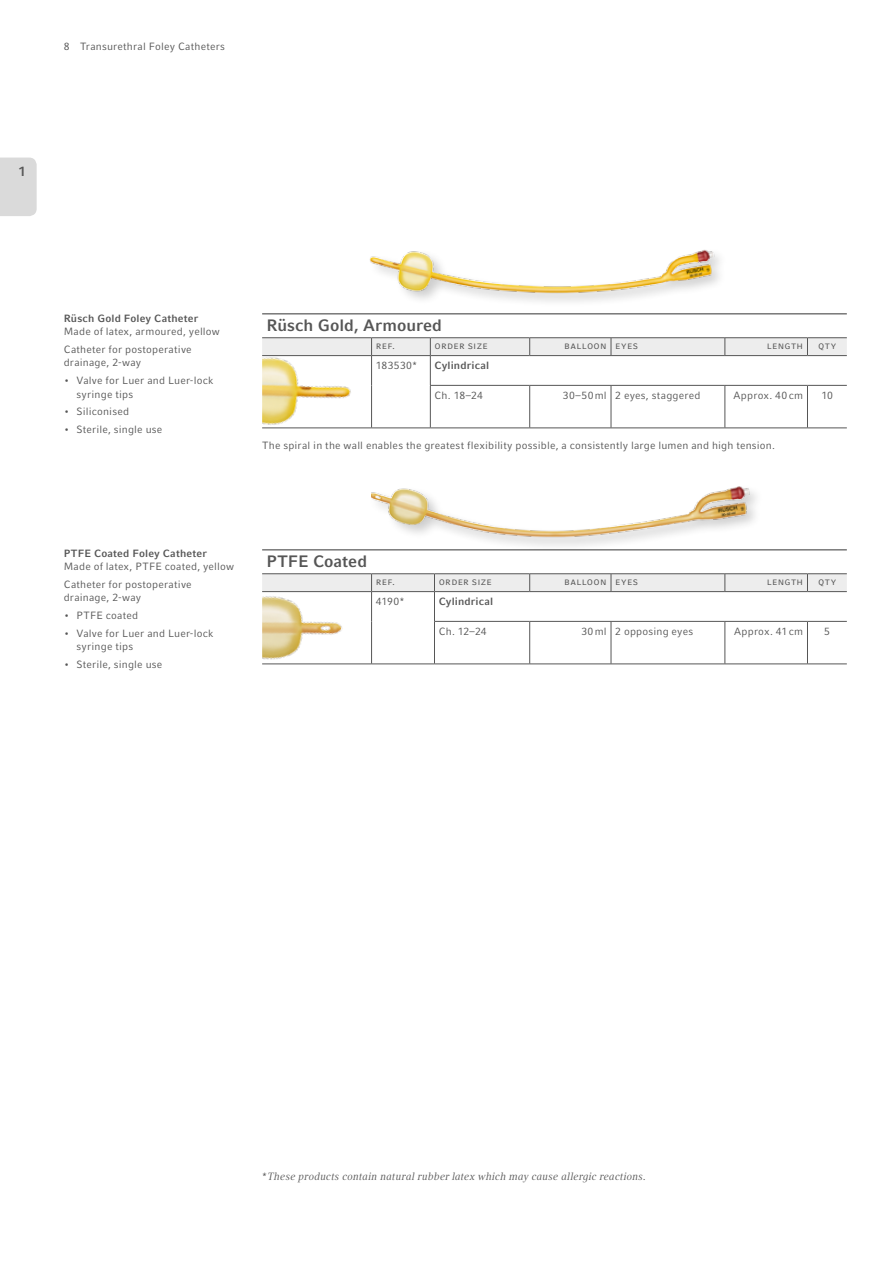
<style>
.page{position:relative;width:893px;height:1263px;background:#fff}
.page>*{position:absolute;margin:0;border:0;box-sizing:border-box;transform-origin:0 0}
.t1{font:700 16.5px "Compatil Fact LT Pro";color:#565656}
.t2{font:700 13.5px "Compatil Fact LT Pro";color:#565656}
.t3{font:10.5px/17.7px "Compatil Fact LT Pro";letter-spacing:.02em;color:#565656}
.t4{font:italic 10.5px "Compatil Text LT Pro";letter-spacing:.02em;color:#565656}
.t5{font:700 10.5px "Compatil Fact LT Pro";letter-spacing:.015em;color:#565656}
</style>
<div class="page">
<hr style="left:262px;top:313px;width:585px;height:1px;background:#565656">
<hr style="left:262px;top:549px;width:585px;height:1px;background:#565656">
<hr style="left:529px;top:386px;width:1px;height:42px;background:#565656">
<hr style="left:611px;top:386px;width:1px;height:42px;background:#565656">
<hr style="left:725px;top:386px;width:1px;height:42px;background:#565656">
<hr style="left:371px;top:385px;width:1px;height:43px;background:#565656">
<hr style="left:430px;top:386px;width:1px;height:42px;background:#565656">
<hr style="left:372px;top:428px;width:58px;height:1px;background:#565656">
<svg style="left:262px;top:338px;width:585px;height:47px"></svg>
<hr style="left:262px;top:337px;width:110px;height:1px;background:#565656">
<hr style="left:372px;top:337px;width:58px;height:1px;background:#565656">
<hr style="left:430px;top:337px;width:100px;height:1px;background:#565656">
<hr style="left:530px;top:337px;width:81px;height:1px;background:#565656">
<hr style="left:611px;top:337px;width:114px;height:1px;background:#565656">
<hr style="left:725px;top:337px;width:82px;height:1px;background:#565656">
<hr style="left:807px;top:337px;width:40px;height:1px;background:#565656">
<hr style="left:430px;top:428px;width:100px;height:1px;background:#565656">
<hr style="left:530px;top:428px;width:81px;height:1px;background:#565656">
<hr style="left:611px;top:428px;width:114px;height:1px;background:#565656">
<hr style="left:725px;top:428px;width:82px;height:1px;background:#565656">
<hr style="left:807px;top:386px;width:1px;height:42px;background:#565656">
<hr style="left:807px;top:428px;width:40px;height:1px;background:#565656">
<hr style="left:430px;top:355px;width:100px;height:1px;background:#565656">
<hr style="left:530px;top:355px;width:81px;height:1px;background:#565656">
<hr style="left:611px;top:355px;width:114px;height:1px;background:#565656">
<hr style="left:725px;top:355px;width:82px;height:1px;background:#565656">
<hr style="left:807px;top:355px;width:40px;height:1px;background:#565656">
<hr style="left:430px;top:385px;width:100px;height:1px;background:#565656">
<hr style="left:530px;top:385px;width:81px;height:1px;background:#565656">
<hr style="left:611px;top:385px;width:114px;height:1px;background:#565656">
<hr style="left:725px;top:385px;width:82px;height:1px;background:#565656">
<hr style="left:807px;top:385px;width:40px;height:1px;background:#565656">
<hr style="left:262px;top:355px;width:110px;height:1px;background:#565656">
<hr style="left:262px;top:428px;width:110px;height:1px;background:#565656">
<img style="left:262px;top:356px;width:98px;height:72px">
<hr style="left:529px;top:622px;width:1px;height:42px;background:#565656">
<hr style="left:611px;top:622px;width:1px;height:42px;background:#565656">
<hr style="left:725px;top:622px;width:1px;height:42px;background:#565656">
<hr style="left:262px;top:664px;width:110px;height:1px;background:#565656">
<hr style="left:371px;top:621px;width:1px;height:43px;background:#565656">
<hr style="left:434px;top:622px;width:1px;height:42px;background:#565656">
<hr style="left:372px;top:664px;width:62px;height:1px;background:#565656">
<svg style="left:262px;top:574px;width:585px;height:47px"></svg>
<hr style="left:262px;top:573px;width:110px;height:1px;background:#565656">
<hr style="left:372px;top:573px;width:62px;height:1px;background:#565656">
<hr style="left:434px;top:573px;width:96px;height:1px;background:#565656">
<hr style="left:530px;top:573px;width:81px;height:1px;background:#565656">
<hr style="left:611px;top:573px;width:114px;height:1px;background:#565656">
<hr style="left:725px;top:573px;width:82px;height:1px;background:#565656">
<hr style="left:807px;top:573px;width:40px;height:1px;background:#565656">
<hr style="left:807px;top:622px;width:1px;height:42px;background:#565656">
<hr style="left:434px;top:591px;width:96px;height:1px;background:#565656">
<hr style="left:530px;top:591px;width:81px;height:1px;background:#565656">
<hr style="left:611px;top:591px;width:114px;height:1px;background:#565656">
<hr style="left:725px;top:591px;width:82px;height:1px;background:#565656">
<hr style="left:807px;top:591px;width:40px;height:1px;background:#565656">
<hr style="left:434px;top:621px;width:96px;height:1px;background:#565656">
<hr style="left:530px;top:621px;width:81px;height:1px;background:#565656">
<hr style="left:611px;top:621px;width:114px;height:1px;background:#565656">
<hr style="left:725px;top:621px;width:82px;height:1px;background:#565656">
<hr style="left:807px;top:621px;width:40px;height:1px;background:#565656">
<hr style="left:434px;top:664px;width:96px;height:1px;background:#565656">
<hr style="left:530px;top:664px;width:81px;height:1px;background:#565656">
<hr style="left:611px;top:664px;width:114px;height:1px;background:#565656">
<hr style="left:725px;top:664px;width:82px;height:1px;background:#565656">
<hr style="left:807px;top:664px;width:40px;height:1px;background:#565656">
<hr style="left:262px;top:591px;width:110px;height:1px;background:#565656">
<img style="left:262px;top:592px;width:96px;height:72px">
<div style="left:368px;top:247px;width:360px;height:61px;background:#000;opacity:.2"></div>
<img style="left:368px;top:247px;width:357px;height:49px">
<div style="left:368px;top:483px;width:397px;height:69px;background:#000;opacity:.2"></div>
<img style="left:371px;top:484px;width:381px;height:56px">
<div style="left:0;top:158px;width:37px;height:58px;background:#dadada"></div>
<p class="t3" style="left:64px;top:38px;width:163px">8 Transurethral Foley Catheters</p>
<p class="t2" style="left:19px;top:163px;width:9px">1</p>
<p class="t5" style="left:64px;top:312px;width:136px">Rüsch Gold Foley Catheter</p>
<p class="t3" style="left:64px;top:323px;width:158px">Made of latex, armoured, yellow<br>Catheter for postoperative</p>
<p class="t3" style="left:64px;top:354px;width:79px">drainage, 2-way</p>
<p class="t3" style="left:77px;top:374px;width:139px;line-height:13.5px;text-indent:-13px">• Valve for Luer and Luer-lock syringe tips</p>
<p class="t3" style="left:64px;top:403px;width:67px">• Siliconised</p>
<p class="t3" style="left:64px;top:421px;width:100px">• Sterile, single use</p>
<h1 class="t1" style="left:266px;top:316px;width:177px">Rüsch Gold, Armoured</h1>
<p class="t3" style="left:376px;top:337px;width:19px">REF.</p>
<p class="t3" style="left:435px;top:337px;width:55px">ORDER SIZE</p>
<p class="t3" style="left:564px;top:337px;width:13px">Balloon</p>
<p class="t3" style="left:615px;top:337px;width:24px">EYES</p>
<p class="t3" style="left:767px;top:337px;width:38px">LENGTH</p>
<p class="t3" style="left:818px;top:337px;width:20px">QTY</p>
<p class="t3" style="left:376px;top:357px;width:43px">183530*</p>
<p class="t5" style="left:435px;top:359px;width:56px">Cylindrical</p>
<p class="t3" style="left:435px;top:387px;width:50px">Ch. 18–24</p>
<p class="t3" style="left:563px;top:387px;width:139px">30–50ml 2 eyes, staggered</p>
<p class="t3" style="left:733px;top:387px;width:71px">Approx. 40cm</p>
<p class="t3" style="left:821px;top:387px;width:13px">10</p>
<p class="t3" style="left:262px;top:437px;width:513px">The spiral in the wall enables the greatest flexibility possible, a consistently large lumen and high tension.</p>
<p class="t5" style="left:64px;top:547px;width:145px">PTFE Coated Foley Catheter</p>
<p class="t3" style="left:64px;top:558px;width:172px">Made of latex, PTFE coated, yellow<br>Catheter for postoperative</p>
<p class="t3" style="left:64px;top:589px;width:79px">drainage, 2-way</p>
<p class="t3" style="left:64px;top:607px;width:76px">• PTFE coated</p>
<p class="t3" style="left:77px;top:627px;width:139px;line-height:13.5px;text-indent:-13px">• Valve for Luer and Luer-lock syringe tips</p>
<p class="t3" style="left:64px;top:656px;width:100px">• Sterile, single use</p>
<h1 class="t1" style="left:266px;top:552px;width:102px">PTFE Coated</h1>
<p class="t3" style="left:376px;top:573px;width:19px">REF.</p>
<p class="t3" style="left:439px;top:573px;width:7px">order</p>
<p class="t3" style="left:472px;top:573px;width:21px">SIZE</p>
<p class="t3" style="left:564px;top:573px;width:13px">Balloon</p>
<p class="t3" style="left:615px;top:573px;width:13px">Eyes</p>
<p class="t3" style="left:767px;top:573px;width:13px">Length</p>
<p class="t3" style="left:818px;top:573px;width:20px">QTY</p>
<p class="t3" style="left:376px;top:593px;width:30px">4190*</p>
<p class="t5" style="left:439px;top:595px;width:56px">Cylindrical</p>
<p class="t3" style="left:439px;top:623px;width:49px">Ch. 12–24</p>
<p class="t3" style="left:581px;top:623px;width:113px">30ml 2 opposing eyes</p>
<p class="t3" style="left:734px;top:623px;width:71px">Approx. 41cm</p>
<p class="t3" style="left:824px;top:623px;width:7px">5</p>
<p class="t4" style="left:262px;top:1170px;width:386px">*These products contain natural rubber latex which may cause allergic reactions.</p>
</div>
